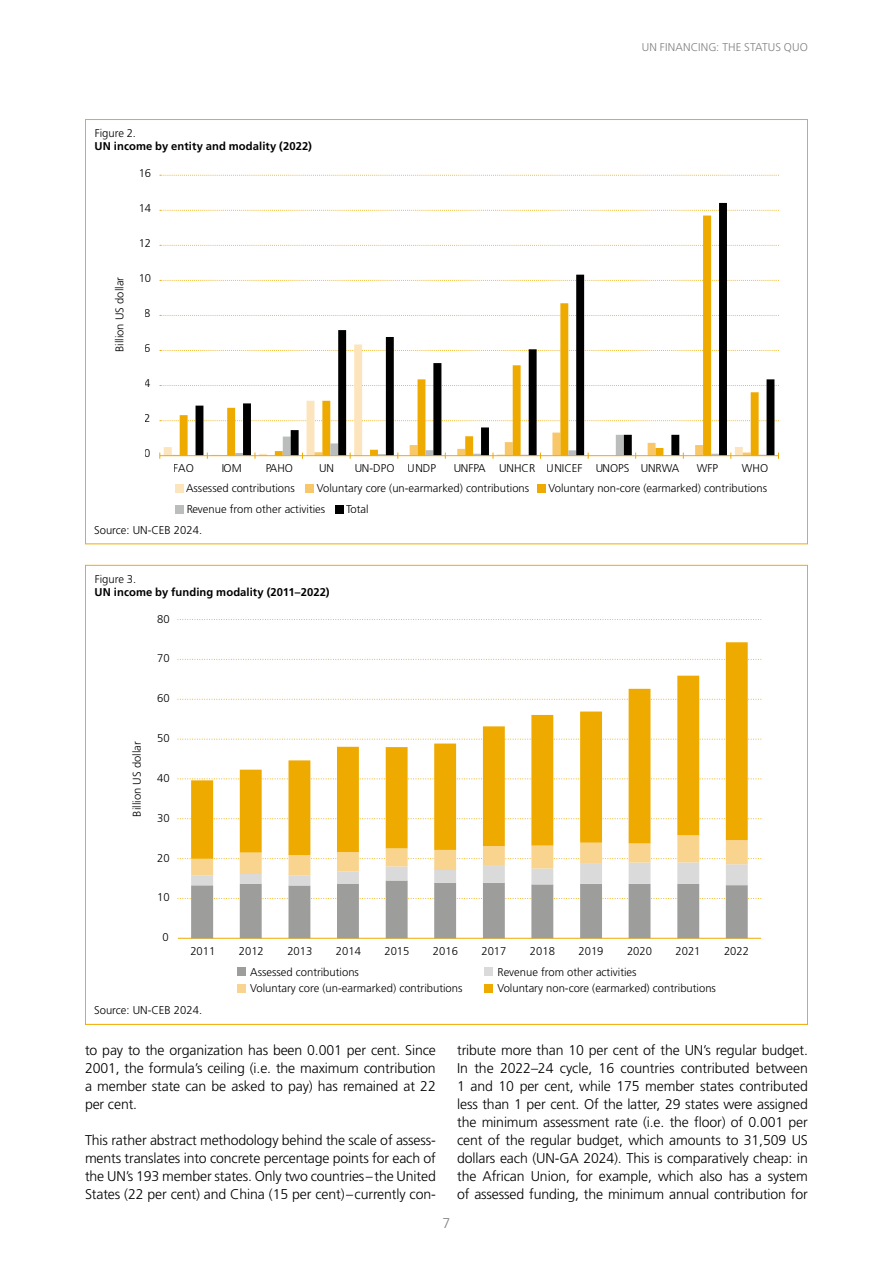
<style>
.page{position:relative;width:893px;height:1263px;background:#fff}
.page>*{position:absolute;margin:0;border:0;box-sizing:border-box;transform-origin:0 0}
.t1{font:300 14.1px/18px "Frutiger LT Pro";letter-spacing:-.01em;color:#000;text-align:justify}
.t2{font:300 14.1px "Frutiger LT Pro";color:#818181}
.t3{font:300 11.25px "Frutiger LT Pro";color:#000}
.t4{font:700 11.25px "Frutiger LT Pro";letter-spacing:.005em;color:#000}
.t5{font:300 11.25px "Frutiger LT Pro";color:#818181}
</style>
<div class="page">
<svg style="left:160px;top:315px;width:619px;height:1px"></svg>
<svg style="left:160px;top:280px;width:619px;height:1px"></svg>
<svg style="left:160px;top:245px;width:619px;height:1px"></svg>
<svg style="left:160px;top:210px;width:619px;height:1px"></svg>
<svg style="left:160px;top:175px;width:619px;height:1px"></svg>
<svg style="left:196px;top:203px;width:578px;height:252px"></svg>
<hr style="left:160px;top:455px;width:618px;height:1px;background:#efaa00">
<svg style="left:172px;top:433px;width:594px;height:26px"></svg>
<div style="left:175px;top:484px;width:8px;height:9px;background:#fce5bd"></div>
<div style="left:306px;top:484px;width:8px;height:9px;background:#f7c769"></div>
<div style="left:537px;top:484px;width:9px;height:9px;background:#efaa00"></div>
<div style="left:175px;top:505px;width:8px;height:8px;background:#bbbcbc"></div>
<div style="left:335px;top:505px;width:8px;height:8px;background:#000"></div>
<hr style="left:178px;top:938px;width:583px;height:1px;background:#efaa00">
<svg style="left:178px;top:818px;width:583px;height:1px"></svg>
<svg style="left:178px;top:778px;width:583px;height:1px"></svg>
<svg style="left:178px;top:739px;width:583px;height:1px"></svg>
<svg style="left:178px;top:699px;width:583px;height:1px"></svg>
<svg style="left:178px;top:659px;width:583px;height:1px"></svg>
<svg style="left:178px;top:619px;width:583px;height:1px"></svg>
<svg style="left:178px;top:858px;width:583px;height:80px"></svg>
<svg style="left:191px;top:642px;width:557px;height:217px"></svg>
<div style="left:237px;top:967px;width:9px;height:9px;background:#9d9d9c"></div>
<div style="left:484px;top:967px;width:9px;height:9px;background:#dadada"></div>
<div style="left:237px;top:984px;width:9px;height:8px;background:#f9d48f"></div>
<div style="left:484px;top:984px;width:9px;height:8px;background:#efaa00"></div>
<p class="t3" style="left:95px;top:126px;width:43px">Figure 2.</p>
<p class="t4" style="left:95px;top:140px;width:219px">UN income by entity and modality (2022)</p>
<p class="t3" style="left:139px;top:166px;width:14px">16</p>
<p class="t3" style="left:139px;top:201px;width:14px">14</p>
<p class="t3" style="left:113px;top:352px;width:77px;rotate:-90deg">Billion US dollar</p>
<p class="t3" style="left:139px;top:236px;width:14px">12</p>
<p class="t3" style="left:139px;top:271px;width:14px">10</p>
<p class="t3" style="left:145px;top:306px;width:8px">8</p>
<p class="t3" style="left:145px;top:341px;width:8px">6</p>
<p class="t3" style="left:145px;top:377px;width:8px">4</p>
<p class="t3" style="left:145px;top:412px;width:8px">2</p>
<p class="t3" style="left:145px;top:447px;width:8px">0</p>
<p class="t5" style="left:642px;top:41px;width:26px">UN financing</p>
<p class="t5" style="left:716px;top:41px;width:14px">: the</p>
<p class="t5" style="left:744px;top:41px;width:7px">status</p>
<p class="t5" style="left:784px;top:41px;width:9px">quo</p>
<p class="t3" style="left:174px;top:461px;width:22px">FAO</p>
<p class="t3" style="left:221px;top:461px;width:22px">IOM</p>
<p class="t3" style="left:265px;top:461px;width:29px">PAHO</p>
<p class="t3" style="left:319px;top:461px;width:17px">UN</p>
<p class="t3" style="left:354px;top:461px;width:83px">UN-DPO UNDP</p>
<p class="t3" style="left:453px;top:461px;width:228px">UNFPA UNHCR UNICEF UNOPS UNRWA</p>
<p class="t3" style="left:697px;top:461px;width:23px">WFP</p>
<p class="t3" style="left:742px;top:461px;width:28px">WHO</p>
<p class="t3" style="left:186px;top:482px;width:110px">Assessed contributions</p>
<p class="t3" style="left:317px;top:482px;width:214px">Voluntary core (un-earmarked) contributions</p>
<p class="t3" style="left:549px;top:482px;width:220px">Voluntary non-core (earmarked) contributions</p>
<p class="t3" style="left:186px;top:502px;width:141px">Revenue from other activities</p>
<p class="t3" style="left:346px;top:502px;width:24px">Total</p>
<p class="t3" style="left:94px;top:524px;width:109px">Source: UN-CEB 2024.</p>
<p class="t3" style="left:95px;top:572px;width:43px">Figure 3.</p>
<p class="t4" style="left:95px;top:586px;width:236px">UN income by funding modality (2011–2022)</p>
<p class="t3" style="left:157px;top:612px;width:14px">80</p>
<p class="t3" style="left:157px;top:652px;width:14px">70</p>
<p class="t3" style="left:131px;top:816px;width:77px;rotate:-90deg">Billion US dollar</p>
<p class="t3" style="left:157px;top:692px;width:14px">60</p>
<p class="t3" style="left:157px;top:731px;width:14px">50</p>
<p class="t3" style="left:157px;top:771px;width:14px">40</p>
<p class="t3" style="left:157px;top:811px;width:14px">30</p>
<p class="t3" style="left:157px;top:851px;width:14px">20</p>
<p class="t3" style="left:157px;top:891px;width:14px">10</p>
<p class="t3" style="left:163px;top:931px;width:8px">0</p>
<p class="t3" style="left:190px;top:945px;width:27px">2011</p>
<p class="t3" style="left:239px;top:945px;width:27px">2012</p>
<p class="t3" style="left:287px;top:945px;width:27px">2013</p>
<p class="t3" style="left:336px;top:945px;width:27px">2014</p>
<p class="t3" style="left:384px;top:945px;width:27px">2015</p>
<p class="t3" style="left:433px;top:945px;width:27px">2016</p>
<p class="t3" style="left:481px;top:945px;width:27px">2017</p>
<p class="t3" style="left:530px;top:945px;width:27px">2018</p>
<p class="t3" style="left:578px;top:945px;width:27px">2019</p>
<p class="t3" style="left:627px;top:945px;width:27px">2020</p>
<p class="t3" style="left:675px;top:945px;width:27px">2021</p>
<p class="t3" style="left:724px;top:945px;width:27px">2022</p>
<p class="t3" style="left:250px;top:965px;width:110px">Assessed contributions</p>
<p class="t3" style="left:497px;top:965px;width:141px">Revenue from other activities</p>
<p class="t3" style="left:250px;top:982px;width:214px">Voluntary core (un-earmarked) contributions</p>
<p class="t3" style="left:497px;top:982px;width:220px">Voluntary non-core (earmarked) contributions</p>
<p class="t3" style="left:94px;top:1003px;width:109px">Source: UN-CEB 2024.</p>
<p class="t1" style="left:85px;top:1041px;width:352px">to pay to the organization has been 0.001 per cent. Since 2001, the formula’s ceiling (i.e. the maximum contribution a member state can be asked to pay) has remained at 22 per cent.</p>
<p class="t1" style="left:85px;top:1131px;width:352px">This rather abstract methodology behind the scale of assess&shy;ments translates into concrete percentage points for each of the UN’s 193 member states. Only two countries–the United States (22 per cent) and China (15 per cent)–currently con-</p>
<p class="t2" style="left:443px;top:1215px;width:9px">7</p>
<p class="t1" style="left:457px;top:1041px;width:352px">tribute more than 10 per cent of the UN’s regular budget.<br>In the 2022–24 cycle, 16 countries contributed between 1 and 10 per cent, while 175 member states contributed less than 1 per cent. Of the latter, 29 states were assigned the minimum assessment rate (i.e. the floor) of 0.001 per cent of the regular budget, which amounts to 31,509 US dollars each (UN-GA 2024). This is comparatively cheap: in the African Union, for example, which also has a system of assessed funding, the minimum annual contribution for</p>
</div>
